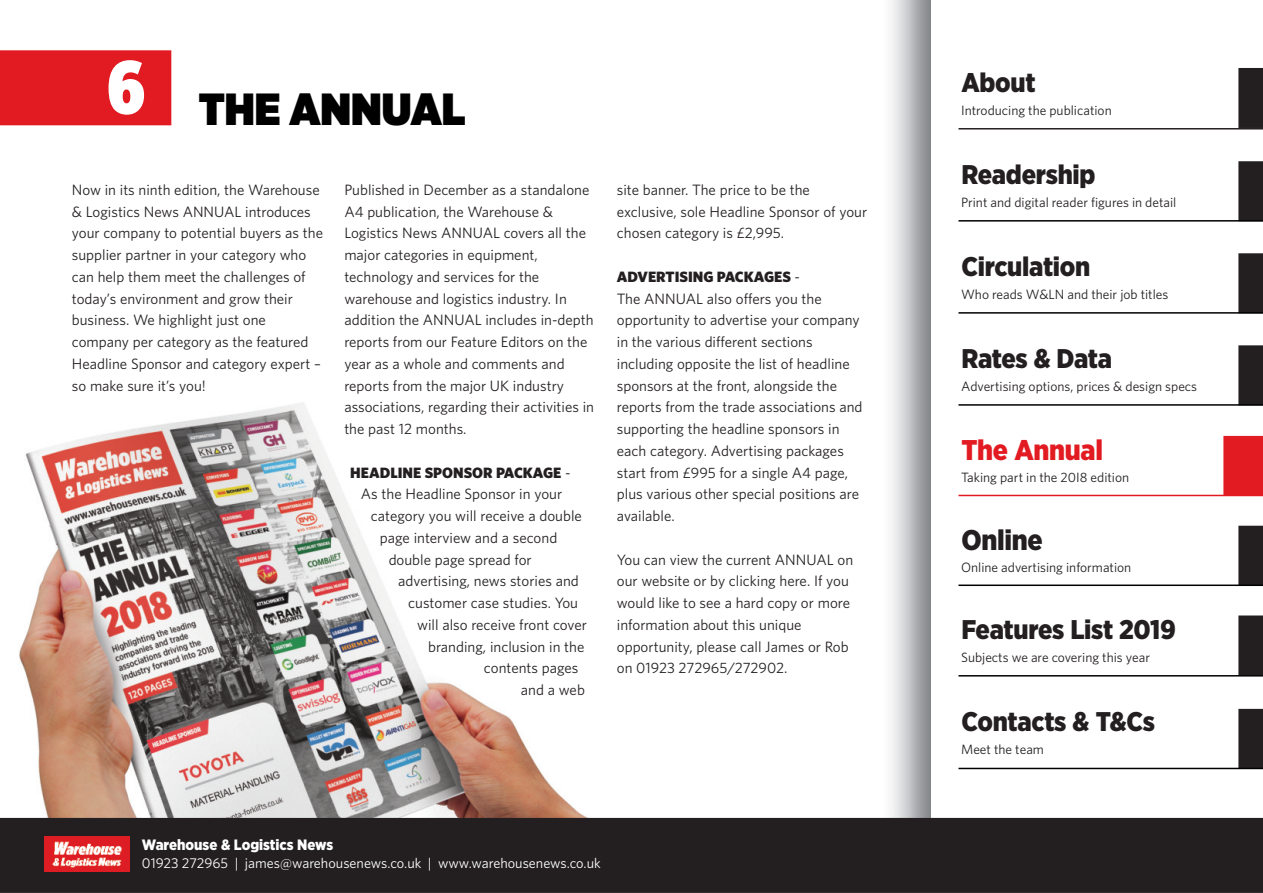
<style>
.page{position:relative;width:1263px;height:893px;background:#fff}
.page>*{position:absolute;margin:0;border:0;box-sizing:border-box;transform-origin:0 0}
.t1{font:900 45px "Gotham Narrow";color:#000}
.t2{font:900 28.5px "Gotham Narrow";letter-spacing:-.01em;color:#e21a21}
.t3{font:900 28.5px "Gotham Narrow";letter-spacing:-.01em;color:#231f20}
.t4{font:900 27px "Gotham Narrow";letter-spacing:-.01em;color:#231f20}
.t5{font:15px/21.8px "Whitney";color:#231f20}
.t6{font:900 15px "Whitney";color:#231f20}
.t7{font:900 15px "Gotham Narrow";color:#fff}
.t8{font:14.25px "Whitney";color:#fff}
.t9{font:13.5px "Whitney";color:#231f20}
.s1{font-weight:400}
.s2{font-weight:900}
</style>
<div class="page">
<img style="left:1px;top:403px;width:661px;height:415px">
<hr style="left:958px;top:128px;width:305px;height:2px;background:#231f20">
<div style="left:1238px;top:161px;width:25px;height:60px;background:#231f20"></div>
<hr style="left:958px;top:220px;width:305px;height:2px;background:#000">
<div style="left:1238px;top:253px;width:25px;height:60px;background:#231f20"></div>
<hr style="left:958px;top:312px;width:305px;height:2px;background:#000">
<div style="left:1238px;top:345px;width:25px;height:60px;background:#231f20"></div>
<hr style="left:958px;top:404px;width:305px;height:2px;background:#000">
<div style="left:1223px;top:436px;width:40px;height:60px;background:#e21a21"></div>
<hr style="left:958px;top:495px;width:305px;height:1px;background:#e21a21">
<div style="left:1238px;top:526px;width:25px;height:60px;background:#231f20"></div>
<hr style="left:958px;top:584px;width:305px;height:2px;background:#000">
<div style="left:1238px;top:615px;width:25px;height:60px;background:#231f20"></div>
<hr style="left:958px;top:675px;width:305px;height:1px;background:#000">
<div style="left:1238px;top:709px;width:25px;height:60px;background:#231f20"></div>
<hr style="left:958px;top:768px;width:305px;height:1px;background:#000">
<div style="left:1238px;top:68px;width:25px;height:60px;background:#231f20"></div>
<div style="left:0;top:818px;width:1263px;height:75px;background:#231f20"></div>
<img style="left:45px;top:836px;width:84px;height:35px">
<div style="left:0;top:50px;width:171px;height:75px;background:#e21a21"></div>
<h1 class="t1" style="left:107px;top:93px;width:360px"><sup>6</sup> THE ANNUAL</h1>
<p class="t5" style="left:72px;top:179px;width:253px">Now in its ninth edition, the Warehouse &amp; Logistics News ANNUAL introduces your company to potential buyers as the supplier partner in your category who can help them meet the challenges of today’s environment and grow their business. We highlight just one company per category as the featured Headline Sponsor and category expert – so make sure it’s you!</p>
<p class="t5" style="left:344px;top:179px;width:251px">Published in December as a standalone A4 publication, the Warehouse &amp; Logistics News ANNUAL covers all the major categories in equipment, technology and services for the warehouse and logistics industry. In addition the ANNUAL includes in-depth reports from our Feature Editors on the year as a whole and comments and reports from the major UK industry associations, regarding their activities in the past 12 months.</p>
<p class="t6" style="left:350px;top:464px;width:222px">HEADLINE SPONSOR PACKAGE <span class="s1">-</span></p>
<p class="t5" style="left:361px;top:483px;width:203px">As the Headline Sponsor in your</p>
<p class="t5" style="left:371px;top:505px;width:212px">category you will receive a double</p>
<p class="t5" style="left:380px;top:527px;width:179px">page interview and a second</p>
<p class="t5" style="left:389px;top:548px;width:145px">double page spread for</p>
<p class="t5" style="left:398px;top:570px;width:182px">advertising, news stories and</p>
<p class="t5" style="left:408px;top:592px;width:171px">customer case studies. You</p>
<p class="t5" style="left:417px;top:614px;width:171px">will also receive front cover</p>
<p class="t5" style="left:428px;top:635px;width:158px">branding, inclusion in the</p>
<p class="t5" style="left:484px;top:657px;width:96px">contents pages</p>
<p class="t5" style="left:521px;top:679px;width:65px">and a web</p>
<p class="t5" style="left:617px;top:179px;width:252px">site banner. The price to be the exclusive, sole Headline Sponsor of your chosen category is £2,995.</p>
<p class="t5" style="left:617px;top:266px;width:247px"><span class="s2">ADVERTISING PACKAGES</span> -<br>The ANNUAL also offers you the opportunity to advertise your company in the various different sections including opposite the list of headline sponsors at the front, alongside the reports from the trade associations and supporting the headline sponsors in each category. Advertising packages start from £995 for a single A4 page, plus various other special positions are available.</p>
<p class="t5" style="left:617px;top:548px;width:238px">You can view the current ANNUAL on our website or by clicking here. If you would like to see a hard copy or more information about this unique opportunity, please call James or Rob on 01923 272965/272902.</p>
<p class="t7" style="left:142px;top:839px;width:193px">Warehouse &amp; Logistics News</p>
<p class="t8" style="left:142px;top:855px;width:460px">01923 272965 | james@warehousenews.co.uk | www.warehousenews.co.uk</p>
<h3 class="t4" style="left:961px;top:73px;width:76px">About</h3>
<p class="t9" style="left:961px;top:103px;width:152px">Introducing the publication</p>
<h3 class="t4" style="left:961px;top:165px;width:136px">Readership</h3>
<p class="t9" style="left:961px;top:195px;width:217px">Print and digital reader figures in detail</p>
<h3 class="t4" style="left:961px;top:257px;width:130px">Circulation</h3>
<p class="t9" style="left:961px;top:287px;width:209px">Who reads W&amp;LN and their job titles</p>
<h3 class="t4" style="left:961px;top:349px;width:152px">Rates &amp; Data</h3>
<p class="t9" style="left:961px;top:379px;width:238px">Advertising options, prices &amp; design specs</p>
<h2 class="t2" style="left:961px;top:440px;width:143px">The Annual</h2>
<p class="t9" style="left:961px;top:469px;width:170px">Taking part in the 20I8 edition</p>
<h2 class="t3" style="left:961px;top:530px;width:83px">Online</h2>
<p class="t9" style="left:961px;top:559px;width:172px">Online advertising information</p>
<h3 class="t4" style="left:961px;top:620px;width:216px">Features List 2019</h3>
<p class="t9" style="left:961px;top:650px;width:190px">Subjects we are covering this year</p>
<h3 class="t4" style="left:961px;top:712px;width:195px">Contacts &amp; T&amp;Cs</h3>
<p class="t9" style="left:961px;top:742px;width:84px">Meet the team</p>
</div>
